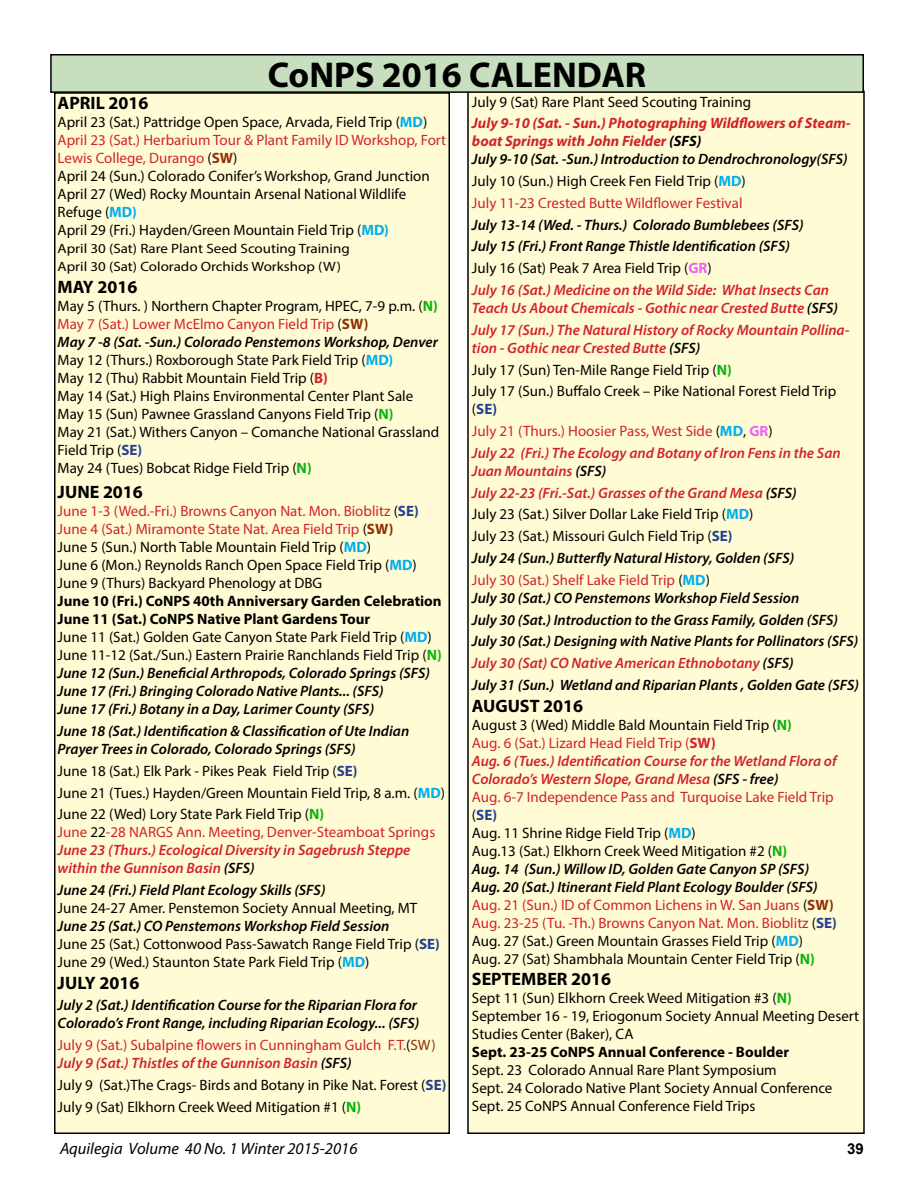
<style>
.page{position:relative;width:918px;height:1188px;background:#fff}
.page>*{position:absolute;margin:0;border:0;box-sizing:border-box;transform-origin:0 0}
.t1{font:700 36px "Myriad Pro";color:#000}
.t2{font:700 18px "Myriad Pro";color:#000}
.t3{font:italic 16.5px "Myriad Pro";color:#000}
.t4{font:15px/18px "Myriad Pro";color:#000}
.t5{font:italic 600 15px/18px "Myriad Pro";color:#000}
.t6{font:italic 600 15px/21.8px "Myriad Pro";color:#d2232a}
.t7{font:15px/18px "Myriad Pro";color:#d2232a}
.t8{font:italic 700 15px/18px "Myriad Pro";color:#d2232a}
.t9{font:700 15px "Myriad Pro";color:#000}
.t10{font:700 15px "Arial";color:#000}
.t11{font:13.5px/18px "Myriad Pro";color:#000;scale:1.11 1}
.s1{font-weight:700;color:#00aeef}
.s2{color:#d2232a}
.s3{font-weight:700;color:#902f05}
.s4{font-weight:700;color:#0cb40d}
.s5{font-weight:600;font-style:italic}
.s6{font-weight:700;color:#d2232a}
.s7{font-weight:700;color:#25408f}
.s8{font-weight:700;font-style:normal}
.s9{font-weight:400;font-style:normal}
.s10{font-weight:700;font-style:normal;color:#00aeef}
.s11{font-weight:700;font-style:normal;color:#0cb40d}
.s12{font-weight:400;font-style:normal;color:#000}
.s13{color:#000}
.s14{color:#902f05}
.s15{font-weight:600;font-style:italic;color:#000}
.s16{font-weight:600;color:#000}
.s17{font-weight:700;font-style:normal;color:#ec63f1}
.s18{font-weight:600;font-style:italic;color:#d2232a}
.s19{font-weight:700;font-style:normal;color:#25408f}
</style>
<div class="page">
<div style="left:55px;top:93px;width:394px;height:1040px;background:#fffcd5"></div>
<div style="left:468px;top:91px;width:396px;height:1042px;background:#fffcd5"></div>
<div style="left:51px;top:55px;width:812px;height:37px;background:#c7dfbf"></div>
<div style="left:50px;top:54px;width:814px;height:39px;border:2px solid #000"></div>
<h1 class="t1" style="left:268px;top:51px;width:380px">CoNPS 2016 CALENDAR</h1>
<p class="t2" style="left:58px;top:92px;width:92px">APRIL 2016</p>
<p class="t4" style="left:58px;top:113px;width:390px">April 23 (Sat.) Pattridge Open Space, Arvada, Field Trip (<span class="s1">MD</span>)<br><span class="s2">April 23 (Sat.) Herbarium Tour &amp; Plant Family ID Workshop, Fort Lewis College, Durango</span> (<span class="s3">SW</span>)<br>April 24 (Sun.) Colorado Conifer’s Workshop, Grand Junction April 27 (Wed) Rocky Mountain Arsenal National Wildlife Refuge (<span class="s1">MD)<br></span>April 29 (Fri.) Hayden/Green Mountain Field Trip (<span class="s1">MD)</span></p>
<p class="t11" style="left:58px;top:240px;width:265px">April 30 (Sat) Rare Plant Seed Scouting Training<br>April 30 (Sat) Colorado Orchids Workshop (W)</p>
<p class="t2" style="left:58px;top:275px;width:81px">MAY 2016</p>
<p class="t4" style="left:58px;top:297px;width:383px">May 5 (Thurs. ) Northern Chapter Program, HPEC, 7-9 p.m. (<span class="s4">N)<br></span><span class="s2">May 7 (Sat.) Lower McElmo Canyon Field Trip</span> (<span class="s3">SW)<br></span><span class="s5">May 7 -8 (Sat. -Sun.) Colorado Penstemons Workshop, Denver </span>May 12 (Thurs.) Roxborough State Park Field Trip (<span class="s1">MD)<br></span>May 12 (Thu) Rabbit Mountain Field Trip (<span class="s6">B)<br></span>May 14 (Sat.) High Plains Environmental Center Plant Sale May 15 (Sun) Pawnee Grassland Canyons Field Trip (<span class="s4">N)<br></span>May 21 (Sat.) Withers Canyon – Comanche National Grassland Field Trip (<span class="s7">SE)<br></span>May 24 (Tues) Bobcat Ridge Field Trip (<span class="s4">N)</span></p>
<p class="t2" style="left:58px;top:480px;width:87px">JUNE 2016</p>
<p class="t4" style="left:58px;top:502px;width:363px"><span class="s2">June 1-3 (Wed.-Fri.) Browns Canyon Nat. Mon. Bioblitz</span> (<span class="s7">SE)<br></span><span class="s2">June 4 (Sat.) Miramonte State Nat. Area Field Trip</span> (<span class="s3">SW)<br></span>June 5 (Sun.) North Table Mountain Field Trip (<span class="s1">MD</span>)<br>June 6 (Mon.) Reynolds Ranch Open Space Field Trip (<span class="s1">MD</span>)<br>June 9 (Thurs) Backyard Phenology at DBG</p>
<p class="t5" style="left:58px;top:592px;width:386px"><span class="s8">June 10 (Fri.) CoNPS 40th Anniversary Garden Celebration June 11 (Sat.) CoNPS Native Plant Gardens Tour<br></span><span class="s9">June 11 (Sat.) Golden Gate Canyon State Park Field Trip (</span><span class="s10">MD</span><span class="s9">)<br>June 11-12 (Sat./Sun.) Eastern Prairie Ranchlands Field Trip (</span><span class="s11">N)<br></span>June 12 (Sun.) Beneficial Arthropods, Colorado Springs (SFS)<br>June 17 (Fri.) Bringing Colorado Native Plants... (SFS)<br>June 17 (Fri.) Botany in a Day, Larimer County (SFS)</p>
<p class="t5" style="left:58px;top:722px;width:353px">June 18 (Sat.) Identification &amp; Classification of Ute Indian<br>Prayer Trees in Colorado, Colorado Springs (SFS)</p>
<p class="t4" style="left:58px;top:760px;width:389px;line-height:21.8px">June 18 (Sat.) Elk Park - Pikes Peak Field Trip (<span class="s7">SE)<br></span>June 21 (Tues.) Hayden/Green Mountain Field Trip, 8 a.m. (<span class="s1">MD</span>)<br>June 22 (Wed) Lory State Park Field Trip (<span class="s4">N)</span></p>
<p class="t6" style="left:58px;top:823px;width:379px;line-height:18px"><span class="s9">June</span> <span class="s12">22</span><span class="s9">-28 NARGS Ann. Meeting, Denver-Steamboat Springs<br></span>June 23 (Thurs.) Ecological Diversity in Sagebrush Steppe within the Gunnison Basin <span class="s13">(SFS)</span></p>
<p class="t5" style="left:58px;top:881px;width:269px">June 24 (Fri.) Field Plant Ecology Skills (SFS)</p>
<p class="t4" style="left:58px;top:899px;width:361px">June 24-27 Amer. Penstemon Society Annual Meeting, MT</p>
<p class="t4" style="left:58px;top:917px;width:384px"><span class="s5">June 25 (Sat.) CO Penstemons Workshop Field Session<br></span>June 25 (Sat.) Cottonwood Pass-Sawatch Range Field Trip (<span class="s7">SE)<br></span>June 29 (Wed.) Staunton State Park Field Trip (<span class="s1">MD</span>)</p>
<p class="t2" style="left:58px;top:971px;width:83px">JULY 2016</p>
<p class="t5" style="left:58px;top:996px;width:363px">July 2 (Sat.) Identification Course for the Riparian Flora for<br>Colorado’s Front Range, including Riparian Ecology... (SFS)</p>
<p class="t7" style="left:58px;top:1036px;width:380px">July 9 (Sat.) Subalpine flowers in Cunningham Gulch F.T.<span class="s13">(</span><span class="s14">SW)<br></span><span class="s5">July 9 (Sat.) Thistles of the Gunnison Basin</span> <span class="s15">(SFS)</span></p>
<p class="t4" style="left:58px;top:1074px;width:390px;line-height:21.8px">July 9 (Sat.)The Crags- Birds and Botany in Pike Nat. Forest (<span class="s7">SE)<br></span>July 9 (Sat) Elkhorn Creek Weed Mitigation #1 (<span class="s4">N)</span></p>
<p class="t4" style="left:472px;top:92px;width:281px">July 9 (Sat) Rare Plant Seed Scouting Training</p>
<p class="t8" style="left:472px;top:114px;width:380px">July 9-10 (Sat. - Sun.) Photographing Wildflowers of Steam&shy;boat Springs with John Fielder <span class="s13">(SFS)<br></span><span class="s16">July 9-10 (Sat. -Sun.) Introduction to Dendrochronology(SFS)</span></p>
<p class="t7" style="left:472px;top:170px;width:275px;line-height:21.8px"><span class="s13">July 10 (Sun.) High Creek Fen Field Trip (</span><span class="s1">MD</span><span class="s13">)<br></span>July 11-23 Crested Butte Wildflower Festival</p>
<p class="t5" style="left:472px;top:213px;width:359px;line-height:21.8px">July 13-14 (Wed. - Thurs.) Colorado Bumblebees (SFS)<br>July 15 (Fri.) Front Range Thistle Identification (SFS)<br><span class="s9">July 16 (Sat) Peak 7 Area Field Trip (</span><span class="s17">GR</span><span class="s9">)<br></span><span class="s2">July 16 (Sat.) Medicine on the Wild Side: What Insects Can</span></p>
<p class="t6" style="left:472px;top:297px;width:379px">Teach Us About Chemicals - Gothic near Crested Butte <span class="s13">(SFS)<br></span>July 17 (Sun.) The Natural History of Rocky Mountain Pollina-</p>
<p class="t4" style="left:472px;top:337px;width:366px;line-height:21.8px"><span class="s18">tion - Gothic near Crested Butte</span> <span class="s5">(SFS)<br></span>July 17 (Sun) Ten-Mile Range Field Trip (<span class="s4">N)<br></span>July 17 (Sun.) Buffalo Creek – Pike National Forest Field Trip</p>
<p class="t6" style="left:472px;top:398px;width:370px"><span class="s12">(</span><span class="s19">SE)<br></span><span class="s9">July 21 (Thurs.) Hoosier Pass, West Side</span> <span class="s12">(</span><span class="s10">MD</span><span class="s12">,</span> <span class="s17">GR</span><span class="s12">)<br></span>July 22 (Fri.) The Ecology and Botany of Iron Fens in the San</p>
<p class="t4" style="left:472px;top:460px;width:326px;line-height:21.8px"><span class="s18">Juan Mountains</span> <span class="s5">(SFS)<br></span><span class="s18">July 22-23 (Fri.-Sat.) Grasses of the Grand Mesa</span> <span class="s5">(SFS)<br></span>July 23 (Sat.) Silver Dollar Lake Field Trip (<span class="s1">MD</span>)<br>July 23 (Sat.) Missouri Gulch Field Trip (<span class="s7">SE)<br></span><span class="s5">July 24 (Sun.) Butterfly Natural History, Golden (SFS)<br></span><span class="s2">July 30 (Sat.) Shelf Lake Field Trip</span> (<span class="s1">MD</span>)</p>
<p class="t5" style="left:472px;top:587px;width:388px;line-height:21.8px">July 30 (Sat.) CO Penstemons Workshop Field Session<br>July 30 (Sat.) Introduction to the Grass Family, Golden (SFS)<br>July 30 (Sat.) Designing with Native Plants for Pollinators (SFS)<br><span class="s2">July 30 (Sat) CO Native American Ethnobotany</span> (SFS)<br>July 31 (Sun.) Wetland and Riparian Plants , Golden Gate (SFS)</p>
<p class="t2" style="left:472px;top:694px;width:113px">AUGUST 2016</p>
<p class="t4" style="left:472px;top:715px;width:366px">August 3 (Wed) Middle Bald Mountain Field Trip (<span class="s4">N)<br></span><span class="s2">Aug. 6 (Sat.) Lizard Head Field Trip (</span><span class="s6">SW)<br></span><span class="s18">Aug. 6 (Tues.) Identification Course for the Wetland Flora of Colorado’s Western Slope, Grand Mesa</span> <span class="s5">(SFS - free)<br></span><span class="s2">Aug. 6-7 Independence Pass and Turquoise Lake Field Trip </span>(<span class="s7">SE)<br></span>Aug. 11 Shrine Ridge Field Trip (<span class="s1">MD</span>)<br>Aug.13 (Sat.) Elkhorn Creek Weed Mitigation #2 (<span class="s4">N)<br></span><span class="s5">Aug. 14 (Sun.) Willow ID, Golden Gate Canyon SP (SFS)<br>Aug. 20 (Sat.) Itinerant Field Plant Ecology Boulder (SFS)<br></span><span class="s2">Aug. 21 (Sun.) ID of Common Lichens in W. San Juans</span> (<span class="s3">SW)<br></span><span class="s2">Aug. 23-25 (Tu. -Th.) Browns Canyon Nat. Mon. Bioblitz</span> (<span class="s7">SE)<br></span>Aug. 27 (Sat.) Green Mountain Grasses Field Trip (<span class="s1">MD</span>)<br>Aug. 27 (Sat) Shambhala Mountain Center Field Trip (<span class="s4">N)</span></p>
<p class="t2" style="left:472px;top:967px;width:141px">SEPTEMBER 2016</p>
<p class="t4" style="left:472px;top:989px;width:389px">Sept 11 (Sun) Elkhorn Creek Weed Mitigation #3 (<span class="s4">N)<br></span>September 16 - 19, Eriogonum Society Annual Meeting Desert<br>Studies Center (Baker), CA</p>
<p class="t9" style="left:472px;top:1042px;width:319px">Sept. 23-25 CoNPS Annual Conference - Boulder</p>
<p class="t4" style="left:472px;top:1061px;width:362px">Sept. 23 Colorado Annual Rare Plant Symposium<br>Sept. 24 Colorado Native Plant Society Annual Conference<br>Sept. 25 CoNPS Annual Conference Field Trips</p>
<p class="t3" style="left:60px;top:1138px;width:299px">Aquilegia Volume 40 No. 1 Winter 2015-2016</p>
<p class="t10" style="left:847px;top:1138px;width:18px">39</p>
</div>
